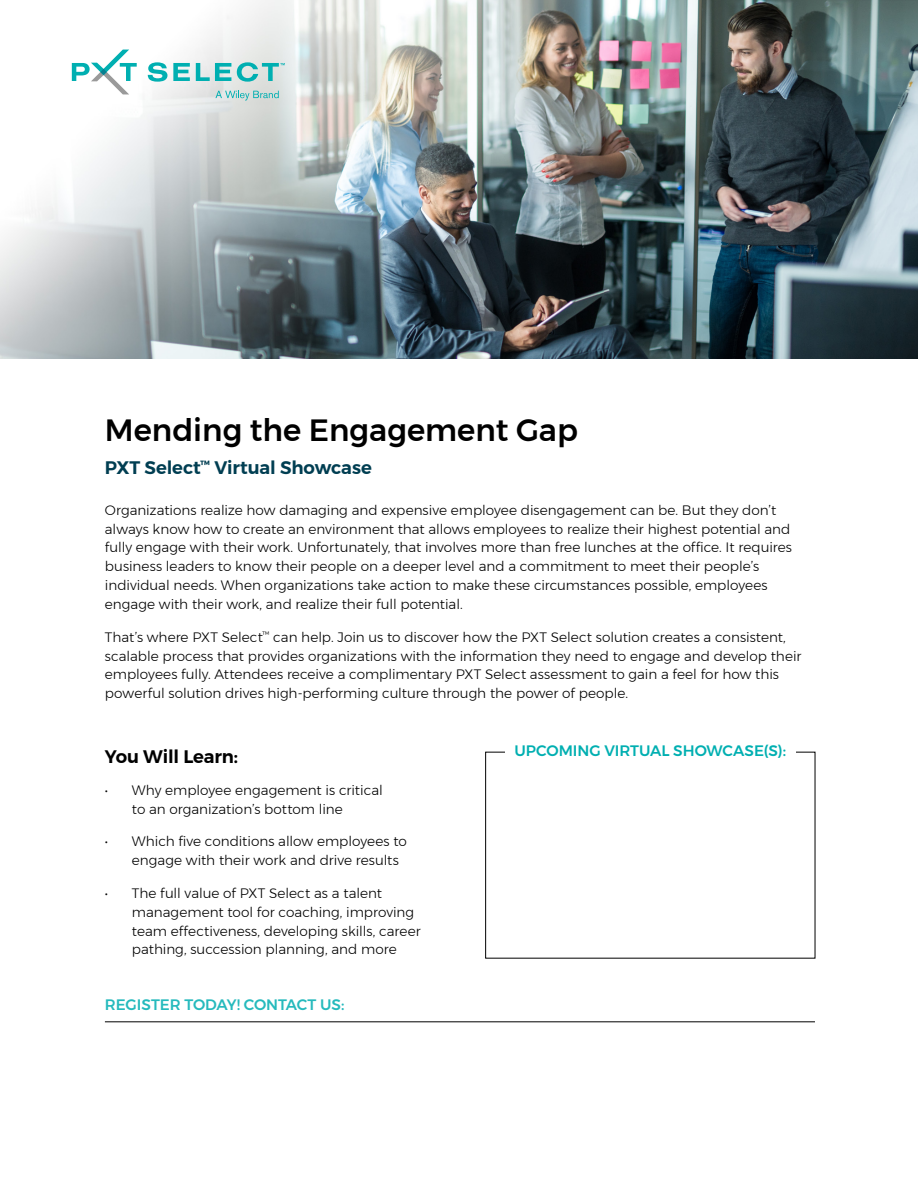
<style>
.page{position:relative;width:918px;height:1188px;background:#fff}
.page>*{position:absolute;margin:0;border:0;box-sizing:border-box;transform-origin:0 0}
.t1{font:500 30.75px "Montserrat";color:#000}
.t2{font:600 18.15px "Montserrat";letter-spacing:-.005em;color:#003e52}
.t3{font:600 18.15px "Montserrat";letter-spacing:-.01em;color:#000}
.t4{font:500 15.15px "Montserrat";color:#00afb1}
.t5{font:500 15.15px "Montserrat";letter-spacing:-.005em;color:#26babd}
.t6{font:300 13.65px/18.9px "Montserrat";color:#000}
</style>
<div class="page">
<hr style="left:105px;top:1021px;width:710px;height:1px;background:#000">
<img style="left:0;top:0;width:918px;height:359px">
<svg style="left:173px;top:63px;width:17px;height:18px"></svg>
<svg style="left:148px;top:62px;width:19px;height:20px"></svg>
<svg style="left:196px;top:63px;width:35px;height:18px"></svg>
<svg style="left:237px;top:62px;width:48px;height:20px"></svg>
<svg style="left:72px;top:50px;width:65px;height:44px"></svg>
<svg style="left:215px;top:91px;width:64px;height:10px"></svg>
<h1 class="t1" style="left:105px;top:406px;width:475px">Mending the Engagement Gap</h1>
<h2 class="t2" style="left:105px;top:453px;width:268px">PXT Select<sup>™</sup> Virtual Showcase</h2>
<p class="t6" style="left:105px;top:500px;width:689px">Organizations realize how damaging and expensive employee disengagement can be. But they don’t always know how to create an environment that allows employees to realize their highest potential and fully engage with their work. Unfortunately, that involves more than free lunches at the office. It requires business leaders to know their people on a deeper level and a commitment to meet their people’s individual needs. When organizations take action to make these circumstances possible, employees engage with their work, and realize their full potential.</p>
<p class="t6" style="left:105px;top:627px;width:698px">That’s where PXT Select<sup>™</sup> can help. Join us to discover how the PXT Select solution creates a consistent, scalable process that provides organizations with the information they need to engage and develop their employees fully. Attendees receive a complimentary PXT Select assessment to gain a feel for how this powerful solution drives high-performing culture through the power of people.</p>
<h2 class="t3" style="left:105px;top:742px;width:135px">You Will Learn:</h2>
<p class="t6" style="left:132px;top:781px;width:252px;text-indent:-27px">• Why employee engagement is critical to an organization’s bottom line</p>
<p class="t6" style="left:132px;top:832px;width:276px;text-indent:-27px">• Which five conditions allow employees to engage with their work and drive results</p>
<p class="t6" style="left:132px;top:883px;width:290px;text-indent:-27px">• The full value of PXT Select as a talent management tool for coaching, improving team effectiveness, developing skills, career pathing, succession planning, and more</p>
<p class="t5" style="left:105px;top:993px;width:241px">REGISTER TODAY! CONTACT US:</p>
<p class="t4" style="left:514px;top:738px;width:273px">UPCOMING VIRTUAL SHOWCASE(S):</p>
</div>
